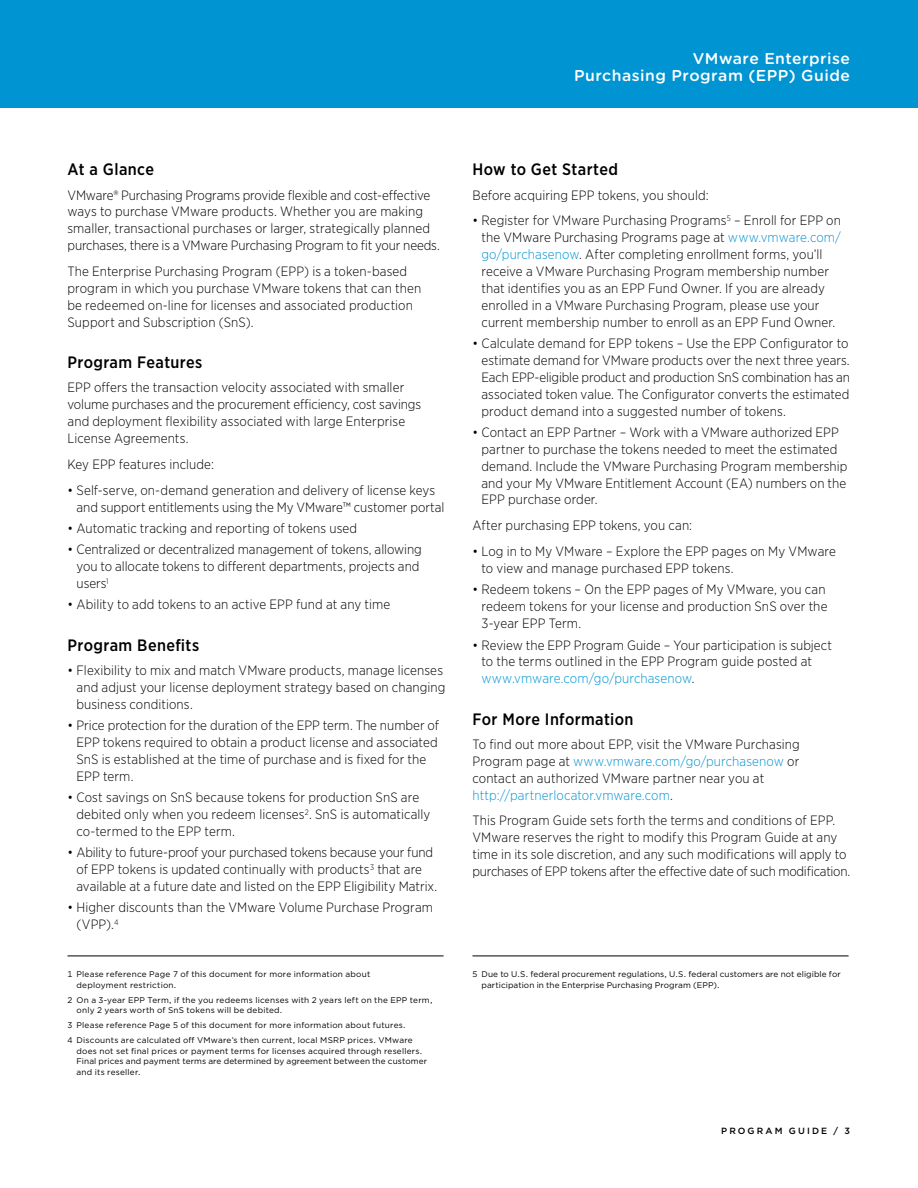
<style>
.page{position:relative;width:918px;height:1188px;background:#fff}
.page>*{position:absolute;margin:0;border:0;box-sizing:border-box;transform-origin:0 0}
.t1{font:500 16.5px "Gotham Narrow";letter-spacing:.025em;color:#000}
.t2{font:500 15.75px/17.2px "Gotham Rounded";letter-spacing:.03em;color:#fff;text-align:right}
.t3{font:300 13.5px/16.8px "Gotham Narrow";letter-spacing:.005em;color:#000}
.t4{font:500 9px "Gotham";letter-spacing:.235em;color:#000}
.t5{font:8.25px/10.5px "Gotham";letter-spacing:.02em;color:#000}
.s1{color:#0194d3}
</style>
<div class="page">
<div style="left:0;top:0;width:918px;height:108px;background:#0194d3"></div>
<hr style="left:68px;top:956px;width:376px;height:1px;background:#000">
<hr style="left:472px;top:956px;width:377px;height:1px;background:#000">
<p class="t2" style="left:574px;top:49px;width:277px">VMware Enterprise<br>Purchasing Program (EPP) Guide</p>
<p class="t1" style="left:68px;top:159px;width:88px">At a Glance</p>
<p class="t3" style="left:68px;top:186px;width:374px">VMware® Purchasing Programs provide flexible and cost-effective ways to purchase VMware products. Whether you are making smaller, transactional purchases or larger, strategically planned purchases, there is a VMware Purchasing Program to fit your needs.</p>
<p class="t3" style="left:68px;top:263px;width:355px">The Enterprise Purchasing Program (EPP) is a token-based program in which you purchase VMware tokens that can then be redeemed on-line for licenses and associated production Support and Subscription (SnS).</p>
<p class="t1" style="left:68px;top:352px;width:136px">Program Features</p>
<p class="t3" style="left:68px;top:379px;width:355px">EPP offers the transaction velocity associated with smaller volume purchases and the procurement efficiency, cost savings and deployment flexibility associated with large Enterprise License Agreements.</p>
<p class="t3" style="left:68px;top:455px;width:148px">Key EPP features include:</p>
<p class="t3" style="left:77px;top:481px;width:369px;text-indent:-9px">• Self-serve, on-demand generation and delivery of license keys and support entitlements using the My VMware™ customer portal</p>
<p class="t3" style="left:68px;top:519px;width:291px">• Automatic tracking and reporting of tokens used</p>
<p class="t3" style="left:77px;top:541px;width:347px;text-indent:-9px">• Centralized or decentralized management of tokens, allowing you to allocate tokens to different departments, projects and users<sup>1</sup></p>
<p class="t3" style="left:68px;top:596px;width:324px">• Ability to add tokens to an active EPP fund at any time</p>
<p class="t1" style="left:68px;top:634px;width:133px">Program Benefits</p>
<p class="t3" style="left:77px;top:662px;width:370px;text-indent:-9px">• Flexibility to mix and match VMware products, manage licenses and adjust your license deployment strategy based on changing business conditions.</p>
<p class="t3" style="left:77px;top:717px;width:364px;text-indent:-9px">• Price protection for the duration of the EPP term. The number of EPP tokens required to obtain a product license and associated SnS is established at the time of purchase and is fixed for the EPP term.</p>
<p class="t3" style="left:77px;top:789px;width:355px;text-indent:-9px">• Cost savings on SnS because tokens for production SnS are debited only when you redeem licenses<sup>2</sup>. SnS is automatically co-termed to the EPP term.</p>
<p class="t3" style="left:77px;top:844px;width:362px;text-indent:-9px">• Ability to future-proof your purchased tokens because your fund of EPP tokens is updated continually with products<sup>3</sup> that are available at a future date and listed on the EPP Eligibility Matrix.</p>
<p class="t3" style="left:77px;top:899px;width:358px;text-indent:-9px">• Higher discounts than the VMware Volume Purchase Program (VPP).<sup>4</sup></p>
<p class="t5" style="left:77px;top:969px;width:295px;text-indent:-9px">1 Please reference Page 7 of this document for more information about deployment restriction.</p>
<p class="t5" style="left:77px;top:994px;width:358px;text-indent:-9px">2 On a 3-year EPP Term, if the you redeems licenses with 2 years left on the EPP term, only 2 years worth of SnS tokens will be debited.</p>
<p class="t5" style="left:68px;top:1018px;width:347px;line-height:15px">3 Please reference Page 5 of this document for more information about futures.<br>4 Discounts are calculated off VMware’s then current, local MSRP prices. VMware</p>
<p class="t5" style="left:77px;top:1045px;width:352px">does not set final prices or payment terms for licenses acquired through resellers.<br>Final prices and payment terms are determined by agreement between the customer and its reseller.</p>
<p class="t1" style="left:472px;top:159px;width:147px">How to Get Started</p>
<p class="t3" style="left:472px;top:186px;width:238px">Before acquiring EPP tokens, you should:</p>
<p class="t3" style="left:481px;top:212px;width:361px;text-indent:-9px">• Register for VMware Purchasing Programs<sup>5</sup> – Enroll for EPP on the VMware Purchasing Programs page at <span class="s1">www.vmware.com/ go/purchasenow</span>. After completing enrollment forms, you’ll receive a VMware Purchasing Program membership number that identifies you as an EPP Fund Owner. If you are already enrolled in a VMware Purchasing Program, please use your current membership number to enroll as an EPP Fund Owner.</p>
<p class="t3" style="left:481px;top:335px;width:370px;text-align:justify;text-indent:-9px">• Calculate demand for EPP tokens – Use the EPP Configurator to estimate demand for VMware products over the next three years.<br>Each EPP-eligible product and production SnS combination has an associated token value. The Configurator converts the estimated product demand into a suggested number of tokens.</p>
<p class="t3" style="left:481px;top:423px;width:367px;text-indent:-9px">• Contact an EPP Partner – Work with a VMware authorized EPP partner to purchase the tokens needed to meet the estimated demand. Include the VMware Purchasing Program membership and your My VMware Entitlement Account (EA) numbers on the EPP purchase order.</p>
<p class="t3" style="left:472px;top:517px;width:221px">After purchasing EPP tokens, you can:</p>
<p class="t3" style="left:481px;top:543px;width:356px;text-indent:-9px">• Log in to My VMware – Explore the EPP pages on My VMware to view and manage purchased EPP tokens.</p>
<p class="t3" style="left:481px;top:581px;width:347px;text-indent:-9px">• Redeem tokens – On the EPP pages of My VMware, you can redeem tokens for your license and production SnS over the<br>3-year EPP Term.</p>
<p class="t3" style="left:481px;top:636px;width:352px;text-indent:-9px">• Review the EPP Program Guide – Your participation is subject to the terms outlined in the EPP Program guide posted at <span class="s1">www.vmware.com/go/purchasenow</span>.</p>
<p class="t1" style="left:472px;top:708px;width:162px">For More Information</p>
<p class="t3" style="left:472px;top:735px;width:329px">To find out more about EPP, visit the VMware Purchasing Program page at <span class="s1">www.vmware.com/go/purchasenow</span> or contact an authorized VMware partner near you at <span class="s1">http://partnerlocator.vmware.com</span>.</p>
<p class="t3" style="left:472px;top:812px;width:379px">This Program Guide sets forth the terms and conditions of EPP.<br>VMware reserves the right to modify this Program Guide at any time in its sole discretion, and any such modifications will apply to purchases of EPP tokens after the effective date of such modification.</p>
<p class="t5" style="left:482px;top:969px;width:361px;text-indent:-9px">5 Due to U.S. federal procurement regulations, U.S. federal customers are not eligible for participation in the Enterprise Purchasing Program (EPP).</p>
<p class="t4" style="left:721px;top:1125px;width:130px">PROGRAM G UIDE / 3</p>
</div>
